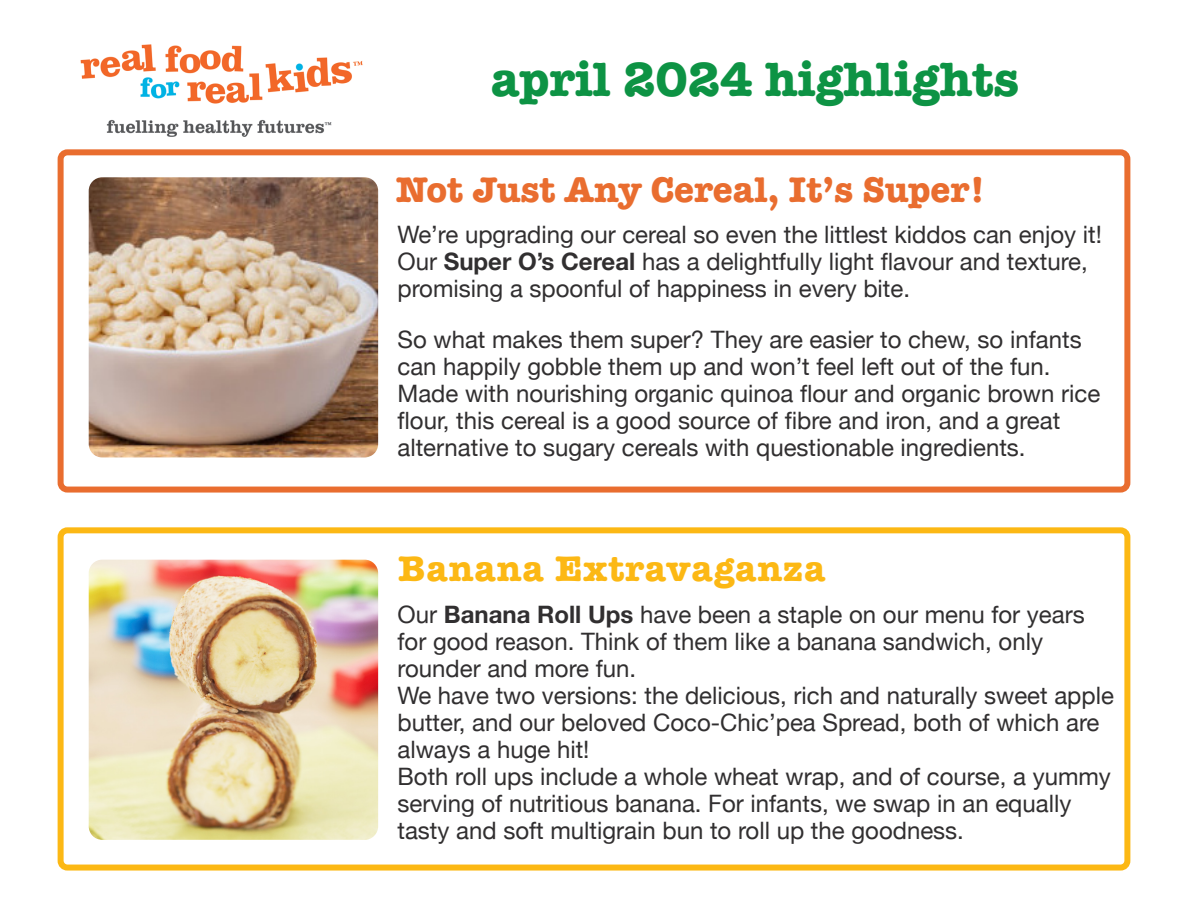
<style>
.page{position:relative;width:1188px;height:918px;background:#fff}
.page>*{position:absolute;margin:0;border:0;box-sizing:border-box;transform-origin:0 0}
.t1{font:700 49.5px "American Typewriter";color:#0d9344}
.t2{font:700 36.75px "American Typewriter";color:#e96d2f}
.t3{font:700 36.75px "American Typewriter";letter-spacing:.025em;color:#fcb814}
.t4{font:24px/27px "Helvetica Neue";color:#312f30}
.s1{font-weight:700}
</style>
<div class="page">
<img style="left:80px;top:44px;width:283px;height:93px">
<div style="left:58px;top:527px;width:1072px;height:344px;border:6px solid #fcb814;border-radius:7px"></div>
<div style="left:58px;top:149px;width:1072px;height:344px;border:6px solid #e96d2f;border-radius:7px"></div>
<img style="left:89px;top:177px;width:289px;height:280px">
<img style="left:89px;top:560px;width:289px;height:280px">
<p class="t1" style="left:491px;top:37px;width:530px">april 2024 highlights</p>
<p class="t2" style="left:396px;top:158px;width:591px">Not Just Any Cereal, It’s Super!</p>
<p class="t4" style="left:398px;top:222px;width:706px">We’re upgrading our cereal so even the littlest kiddos can enjoy it!<br>Our <span class="s1">Super O’s Cereal</span> has a delightfully light flavour and texture, promising a spoonful of happiness in every bite.</p>
<p class="t4" style="left:398px;top:327px;width:704px">So what makes them super? They are easier to chew, so infants can happily gobble them up and won’t feel left out of the fun.<br>Made with nourishing organic quinoa flour and organic brown rice flour, this cereal is a good source of fibre and iron, and a great alternative to sugary cereals with questionable ingredients.</p>
<p class="t3" style="left:398px;top:537px;width:429px">Banana Extravaganza</p>
<p class="t4" style="left:398px;top:602px;width:689px">Our <span class="s1">Banana Roll Ups</span> have been a staple on our menu for years for good reason. Think of them like a banana sandwich, only rounder and more fun.</p>
<p class="t4" style="left:398px;top:683px;width:718px">We have two versions: the delicious, rich and naturally sweet apple butter, and our beloved Coco-Chic’pea Spread, both of which are always a huge hit!</p>
<p class="t4" style="left:398px;top:764px;width:715px">Both roll ups include a whole wheat wrap, and of course, a yummy serving of nutritious banana. For infants, we swap in an equally tasty and soft multigrain bun to roll up the goodness.</p>
</div>
